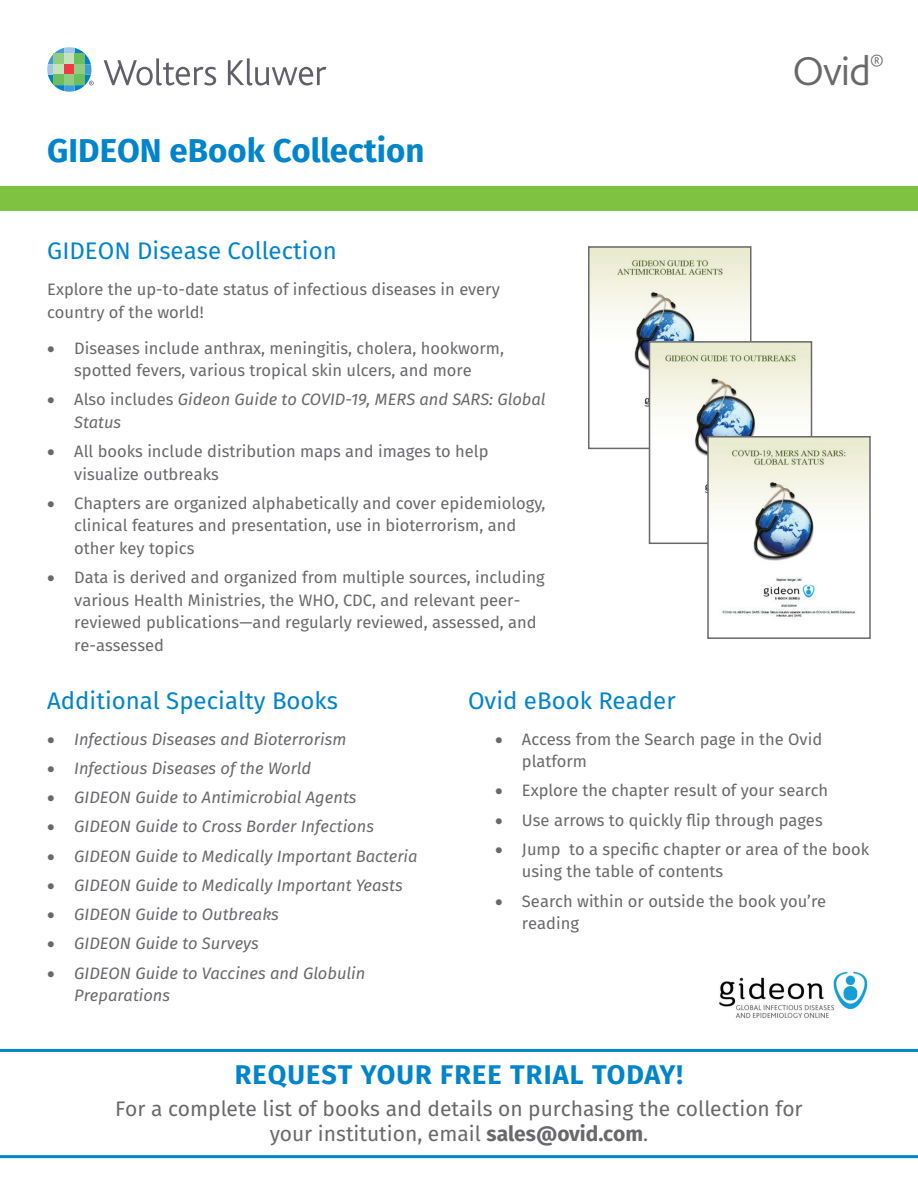
<style>
.page{position:relative;width:918px;height:1188px;background:#fff}
.page>*{position:absolute;margin:0;border:0;box-sizing:border-box;transform-origin:0 0}
.t1{font:300 42.3px "Bliss 2";color:#69696c}
.t2{font:700 33px "Fira Sans";color:#0084ca}
.t3{font:700 27px "Fira Sans";letter-spacing:.04em;color:#0084ca}
.t4{font:24px "Fira Sans";color:#0084ca}
.t5{font:21px/25.2px "Fira Sans";color:#69696c;text-align:center}
.t6{font:16.5px/22.5px "Fira Sans";color:#69696c}
.t7{font:italic 16.5px/22.5px "Fira Sans";color:#69696c}
.s1{font-style:normal}
.s2{font-weight:700}
</style>
<div class="page">
<div style="left:0;top:187px;width:918px;height:24px;background:#7fc241"></div>
<svg style="left:104px;top:58px;width:112px;height:28px"></svg>
<svg style="left:228px;top:58px;width:99px;height:28px"></svg>
<svg style="left:47px;top:47px;width:47px;height:45px"></svg>
<svg style="left:0;top:1049px;width:918px;height:109px"></svg>
<img style="left:719px;top:971px;width:149px;height:48px">
<img style="left:591px;top:249px;width:158px;height:197px">
<div style="left:588px;top:246px;width:164px;height:203px;border:2px solid #69696c"></div>
<img style="left:652px;top:344px;width:157px;height:149px">
<div style="left:649px;top:341px;width:163px;height:203px;border:2px solid #69696c"></div>
<img style="left:710px;top:439px;width:158px;height:178px">
<div style="left:707px;top:436px;width:164px;height:203px;border:2px solid #69696c"></div>
<h2 class="t2" style="left:47px;top:123px;width:379px">GIDEON eBook Collection</h2>
<h3 class="t4" style="left:47px;top:233px;width:291px">GIDEON Disease Collection</h3>
<p class="t6" style="left:47px;top:278px;width:454px">Explore the up-to-date status of infectious diseases in every country of the world!</p>
<p class="t6" style="left:47px;top:336px;width:458px;text-align:center">• Diseases include anthrax, meningitis, cholera, hookworm, spotted fevers, various tropical skin ulcers, and more</p>
<p class="t7" style="left:74px;top:388px;width:473px;text-indent:-27px">• <span class="s1">Also includes</span> Gideon Guide to COVID-19, MERS and SARS: Global<br>Status</p>
<p class="t6" style="left:74px;top:440px;width:416px;text-indent:-27px">• All books include distribution maps and images to help visualize outbreaks</p>
<p class="t6" style="left:74px;top:491px;width:473px;text-indent:-27px">• Chapters are organized alphabetically and cover epidemiology, clinical features and presentation, use in bioterrorism, and other key topics</p>
<p class="t6" style="left:74px;top:566px;width:472px;text-indent:-27px">• Data is derived and organized from multiple sources, including various Health Ministries, the WHO, CDC, and relevant peer&shy;reviewed publications—and regularly reviewed, assessed, and re-assessed</p>
<h1 class="t1" style="left:792px;top:45px;width:93px">Ovid<sup>®</sup></h1>
<h3 class="t4" style="left:47px;top:682px;width:292px">Additional Specialty Books</h3>
<p class="t7" style="left:47px;top:727px;width:301px">• Infectious Diseases and Bioterrorism</p>
<p class="t7" style="left:47px;top:756px;width:266px">• Infectious Diseases of the World</p>
<p class="t7" style="left:47px;top:786px;width:311px">• GIDEON Guide to Antimicrobial Agents</p>
<p class="t7" style="left:47px;top:815px;width:328px">• GIDEON Guide to Cross Border Infections</p>
<p class="t7" style="left:47px;top:844px;width:372px">• GIDEON Guide to Medically Important Bacteria</p>
<p class="t7" style="left:47px;top:873px;width:357px">• GIDEON Guide to Medically Important Yeasts</p>
<p class="t7" style="left:47px;top:903px;width:233px">• GIDEON Guide to Outbreaks</p>
<p class="t7" style="left:47px;top:932px;width:213px">• GIDEON Guide to Surveys</p>
<p class="t7" style="left:74px;top:961px;width:293px;text-indent:-27px">• GIDEON Guide to Vaccines and Globulin<br>Preparations</p>
<h3 class="t4" style="left:468px;top:682px;width:209px">Ovid eBook Reader</h3>
<p class="t6" style="left:522px;top:727px;width:302px;text-indent:-27px">• Access from the Search page in the Ovid platform</p>
<p class="t6" style="left:495px;top:779px;width:335px">• Explore the chapter result of your search</p>
<p class="t6" style="left:495px;top:808px;width:329px">• Use arrows to quickly flip through pages</p>
<p class="t6" style="left:522px;top:837px;width:349px;text-indent:-27px">• Jump to a specific chapter or area of the book using the table of contents</p>
<p class="t6" style="left:522px;top:889px;width:306px;text-indent:-27px">• Search within or outside the book you’re reading</p>
<h3 class="t3" style="left:235px;top:1052px;width:450px">REQUEST YOUR FREE TRIAL TODAY!</h3>
<p class="t5" style="left:115px;top:1095px;width:689px">For a complete list of books and details on purchasing the collection for your institution, email <span class="s2">sales@ovid.com</span>.</p>
</div>
